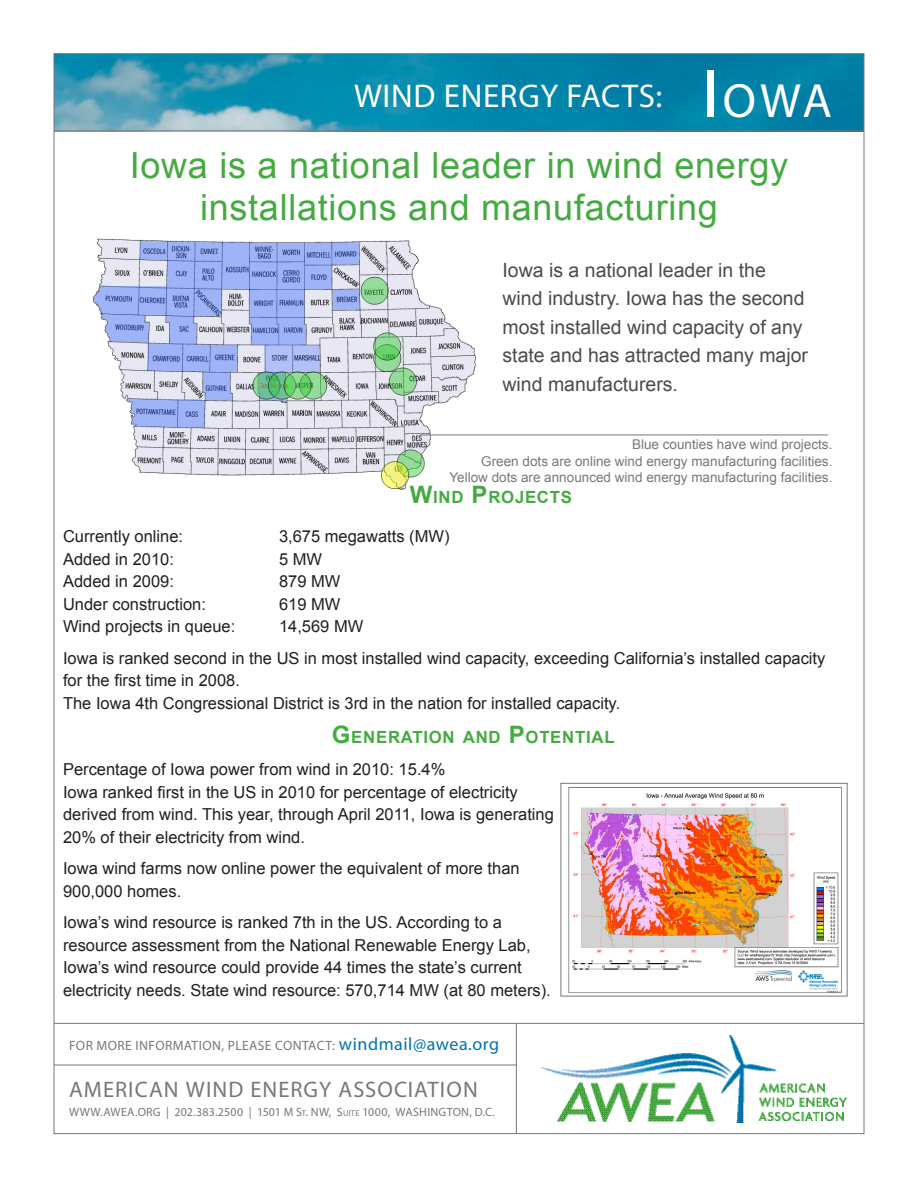
<style>
.page{position:relative;width:918px;height:1188px;background:#fff}
.page>*{position:absolute;margin:0;border:0;box-sizing:border-box;transform-origin:0 0}
.t1{font:48.3px "Myriad Pro";color:#fff}
.Plain_Text{font:36px/42px "Arial";letter-spacing:.02em;color:#46aa42;text-align:center}
.t2{font:33px "Myriad Pro";letter-spacing:.02em;color:#fff}
.t3{font:22.5px "Myriad Pro";letter-spacing:.05em;color:#76787b}
.Plain_Text-2{font:19.5px/28.5px "Arial";color:#4b4c4d}
.Plain_Text-3{font:700 16.8px "Arial";letter-spacing:.045em;color:#46aa42}
.Plain_Text-4{font:16.5px/22.5px "Arial";color:#231f20}
.Plain_Text-5{font:13.5px "Arial";color:#76787b}
.t4{font:13.5px "Myriad Pro";letter-spacing:.03em;color:#76787b}
.t5{font:12px "Myriad Pro";letter-spacing:.02em;color:#76787b}
.s1{font-size:69px}
.s2{font-size:24px}
.s3{font-size:18px;color:#0073ae}
.s4{font-size:8.4px}
</style>
<div class="page">
<img style="left:93px;top:238px;width:383px;height:252px">
<hr style="left:420px;top:435px;width:408px;height:1px;background:#76787b">
<img style="left:56px;top:55px;width:806px;height:75px">
<img style="left:542px;top:1035px;width:304px;height:87px">
<hr style="left:54px;top:1023px;width:810px;height:1px;background:#76787b">
<hr style="left:54px;top:130px;width:810px;height:1px;background:#76787b">
<hr style="left:516px;top:1023px;width:1px;height:111px;background:#76787b">
<hr style="left:54px;top:1065px;width:462px;height:1px;background:#76787b">
<img style="left:568px;top:787px;width:274px;height:207px">
<p class="t2" style="left:354px;top:76px;width:310px">WIND ENERGY FACTS:</p>
<p class="t1" style="left:702px;top:71px;width:58px"><span class="s1">I</span>OWA</p>
<p class="Plain_Text" style="left:130px;top:144px;width:660px">Iowa is a national leader in wind energy installations and manufacturing</p>
<p class="Plain_Text-2" style="left:502px;top:256px;width:307px">Iowa is a national leader in the wind industry. Iowa has the second most installed wind capacity of any state and has attracted many major wind manufacturers.</p>
<p class="Plain_Text-5" style="left:632px;top:436px;width:202px">Blue counties have wind projects.</p>
<p class="Plain_Text-5" style="left:481px;top:452px;width:353px">Green dots are online wind energy manufacturing facilities.</p>
<p class="Plain_Text-5" style="left:450px;top:469px;width:384px">Yellow dots are announced wind energy manufacturing facilities.</p>
<p class="Plain_Text-3" style="left:410px;top:486px;width:164px"><span class="s2">W</span>IND <span class="s2">P</span>ROJECTS</p>
<p class="Plain_Text-4" style="left:63px;top:526px;width:122px">Currently online:</p>
<p class="Plain_Text-4" style="left:279px;top:526px;width:172px">3,675 megawatts (MW)</p>
<p class="Plain_Text-4" style="left:63px;top:548px;width:112px">Added in 2010:</p>
<p class="Plain_Text-4" style="left:279px;top:548px;width:45px">5 MW</p>
<p class="Plain_Text-4" style="left:63px;top:571px;width:112px">Added in 2009:</p>
<p class="Plain_Text-4" style="left:279px;top:571px;width:63px">879 MW</p>
<p class="Plain_Text-4" style="left:63px;top:593px;width:145px">Under construction:</p>
<p class="Plain_Text-4" style="left:279px;top:593px;width:63px">619 MW</p>
<p class="Plain_Text-4" style="left:63px;top:616px;width:174px">Wind projects in queue:</p>
<p class="Plain_Text-4" style="left:279px;top:616px;width:86px">14,569 MW</p>
<p class="Plain_Text-4" style="left:63px;top:647px;width:764px">Iowa is ranked second in the US in most installed wind capacity, exceeding California’s installed capacity for the first time in 2008.</p>
<p class="Plain_Text-4" style="left:63px;top:692px;width:559px">The Iowa 4th Congressional District is 3rd in the nation for installed capacity.</p>
<p class="Plain_Text-3" style="left:332px;top:726px;width:284px"><span class="s2">G</span>ENERATION AND <span class="s2">P</span>OTENTIAL</p>
<p class="Plain_Text-4" style="left:63px;top:758px;width:384px">Percentage of Iowa power from wind in 2010: 15.4%</p>
<p class="Plain_Text-4" style="left:63px;top:781px;width:492px">Iowa ranked first in the US in 2010 for percentage of electricity derived from wind. This year, through April 2011, Iowa is generating<br>20% of their electricity from wind.</p>
<p class="Plain_Text-4" style="left:63px;top:857px;width:458px">Iowa wind farms now online power the equivalent of more than<br>900,000 homes.</p>
<p class="Plain_Text-4" style="left:63px;top:911px;width:489px">Iowa’s wind resource is ranked 7th in the US. According to a resource assessment from the National Renewable Energy Lab, Iowa’s wind resource could provide 44 times the state’s current electricity needs. State wind resource: 570,714 MW (at 80 meters).</p>
<p class="t4" style="left:69px;top:1037px;width:432px">FOR MORE INFORMATION, PLEASE CONTACT: <span class="s3">windmail@awea.org</span></p>
<p class="t3" style="left:69px;top:1076px;width:410px">AMERICAN WIND ENERGY ASSOCIATION</p>
<p class="t5" style="left:69px;top:1105px;width:428px">WWW.AWEA.ORG | 202.383.2500 | 1501 M S<span class="s4">T</span>. NW, S<span class="s4">UITE</span> 1000, WASHINGTON, D.C.</p>
</div>
